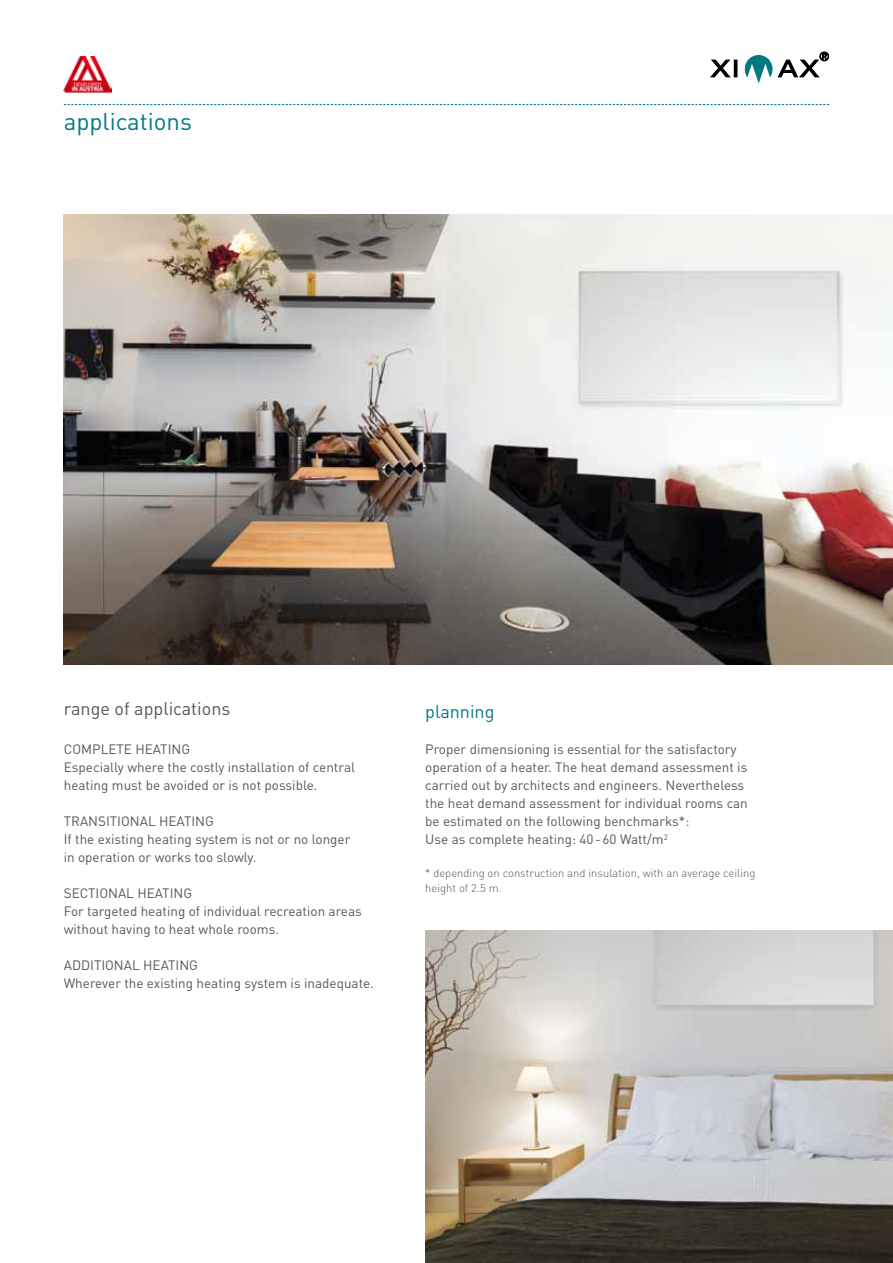
<style>
.page{position:relative;width:893px;height:1263px;background:#fff}
.page>*{position:absolute;margin:0;border:0;box-sizing:border-box;transform-origin:0 0}
.t1{font:24px "DIN";color:#007982}
.t2{font:18px "DIN";color:#575756}
.t3{font:18px "DIN";color:#007982}
.t4{font:13.5px/18px "DIN";color:#575756}
.t5{font:300 11.25px/15px "DIN";color:#575756}
</style>
<div class="page">
<img style="left:64px;top:56px;width:48px;height:37px">
<svg style="left:711px;top:52px;width:118px;height:30px"></svg>
<img style="left:64px;top:214px;width:829px;height:450px">
<svg style="left:64px;top:104px;width:765px;height:1px"></svg>
<img style="left:425px;top:930px;width:468px;height:333px">
<h1 class="t1" style="left:64px;top:106px;width:130px">applications</h1>
<h2 class="t2" style="left:64px;top:697px;width:168px">range of applications</h2>
<p class="t4" style="left:64px;top:740px;width:19px">Compl</p>
<p class="t4" style="left:64px;top:740px;width:293px;text-indent:45px">ete heati ng<br>Especially where the costly installation of central heating must be avoided or is not possible.</p>
<p class="t4" style="left:64px;top:812px;width:42px">Transitio</p>
<p class="t4" style="left:64px;top:812px;width:288px;text-indent:66px">nal heating<br>If the existing heating system is not or no longer in operation or works too slowly.</p>
<p class="t4" style="left:64px;top:884px;width:24px">Sectio</p>
<p class="t4" style="left:64px;top:884px;width:300px;text-indent:44px">nal heating<br>For targeted heating of individual recreation areas without having to heat whole rooms.</p>
<p class="t4" style="left:64px;top:956px;width:16px">Additio</p>
<p class="t4" style="left:64px;top:956px;width:312px;text-indent:50px">nal heating<br>Wherever the existing heating system is inadequate.</p>
<h2 class="t3" style="left:425px;top:701px;width:71px">planning</h2>
<p class="t4" style="left:425px;top:740px;width:324px">Proper dimensioning is essential for the satisfactory operation of a heater. The heat demand assessment is carried out by architects and engineers. N evertheless the heat demand assessment for individual rooms can be estimated on the following benchmarks*:<br>Use as complete heating: 40-60 Watt/m<sup>2</sup></p>
<p class="t5" style="left:425px;top:865px;width:332px">* depending on construction and insulation, with an average ceiling height of 2.5 m.</p>
</div>
